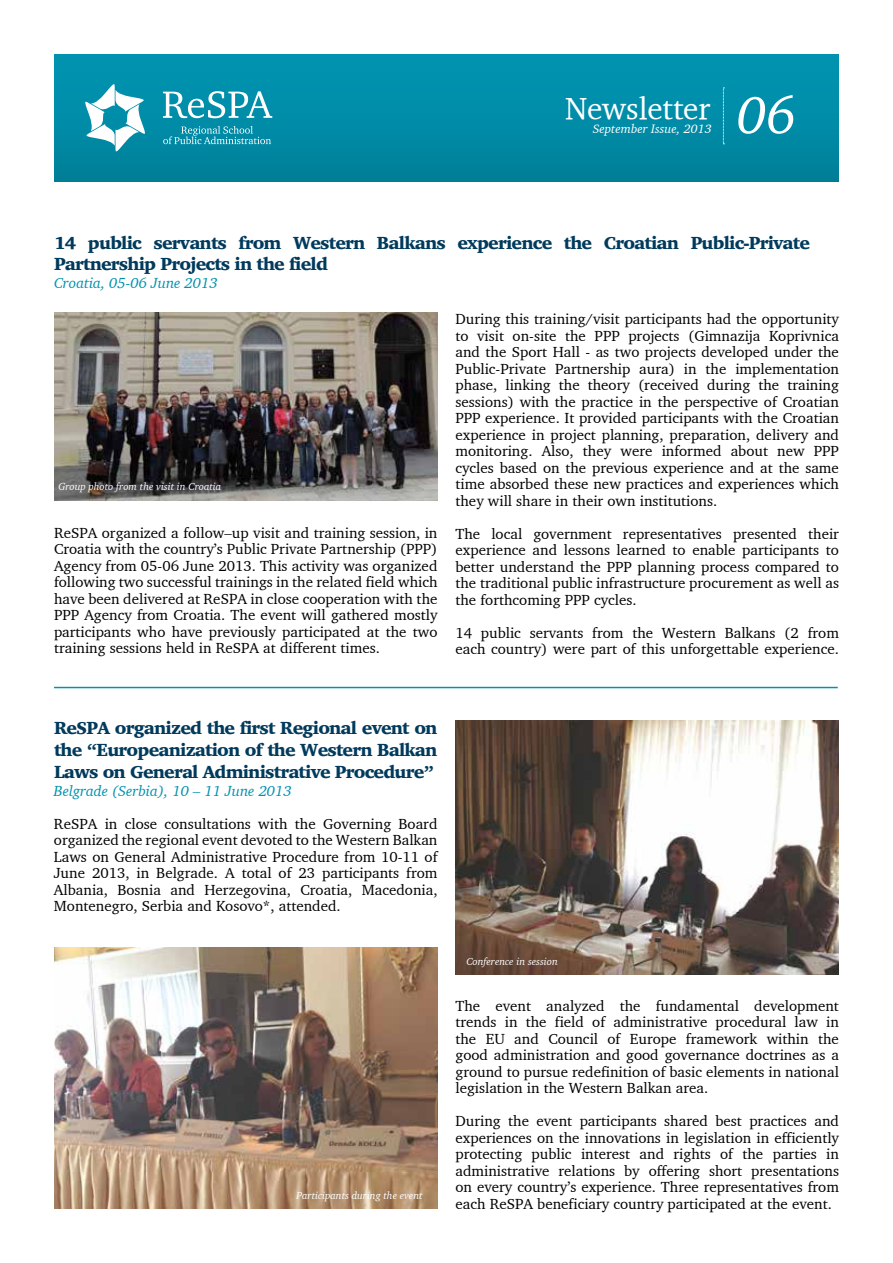
<style>
.page{position:relative;width:893px;height:1263px;background:#fff}
.page>*{position:absolute;margin:0;border:0;box-sizing:border-box;transform-origin:0 0}
.t1{font:italic 53.25px "Charter BT";color:#fff}
.t2{font:31.2px "Charter OSITCTT";color:#fff}
.t3{font:900 18px/21.6px "Charter BT";letter-spacing:-.045em;color:#003a5c}
.t4{font:15px/16.5px "Charter BT";color:#000;text-align:justify}
.t5{font:italic 15px "Charter BT";letter-spacing:-.005em;color:#0092af}
.t6{font:italic 12.6px "Charter BT";color:#fff}
.t7{font:italic 10.5px "Charter BT";letter-spacing:-.005em;color:#fff}
</style>
<div class="page">
<div style="left:54px;top:54px;width:785px;height:128px;background:linear-gradient(to bottom,#0096b3,#00809a)"></div>
<svg style="left:723px;top:88px;width:1px;height:56px"></svg>
<svg style="left:85px;top:84px;width:60px;height:68px"></svg>
<svg style="left:163px;top:91px;width:109px;height:27px"></svg>
<svg style="left:163px;top:126px;width:108px;height:18px"></svg>
<img style="left:54px;top:313px;width:383px;height:187px">
<hr style="left:54px;top:687px;width:784px;height:1px;background:#0092af">
<img style="left:54px;top:947px;width:383px;height:262px">
<img style="left:455px;top:721px;width:384px;height:254px">
<h2 class="t2" style="left:565px;top:89px;width:147px">Newsletter</h2>
<p class="t6" style="left:593px;top:121px;width:120px">September Issue, 2013</p>
<h1 class="t1" style="left:737px;top:81px;width:61px">06</h1>
<p class="t3" style="left:54px;top:231px;width:757px">14 public servants from Western Balkans experience the Croatian Public-Private<br>Partnership Projects in the field</p>
<p class="t5" style="left:54px;top:273px;width:165px">Croatia, 05-06 June 2013</p>
<p class="t4" style="left:455px;top:310px;width:385px">During this training/visit participants had the opportunity to visit on-site the PPP projects (Gimnazija Koprivnica and the Sport Hall - as two projects developed under the Public-Private Partnership aura) in the implementation phase, linking the theory (received during the training sessions) with the practice in the perspective of Croatian PPP experience. It provided participants with the Croatian experience in project planning, preparation, delivery and monitoring. Also, they were informed about new PPP cycles based on the previous experience and at the same time absorbed these new practices and experiences which they will share in their own institutions.</p>
<p class="t4" style="left:455px;top:525px;width:385px">The local government representatives presented their experience and lessons learned to enable participants to better understand the PPP planning process compared to the traditional public infrastructure procurement as well as the forthcoming PPP cycles.</p>
<p class="t4" style="left:455px;top:624px;width:385px">14 public servants from the Western Balkans (2 from each country) were part of this unforgettable experience.</p>
<p class="t7" style="left:58px;top:480px;width:164px">Group photo from the visit in Croatia</p>
<p class="t4" style="left:54px;top:524px;width:385px">ReSPA organized a follow–up visit and training session, in Croatia with the country’s Public Private Partnership (PPP)<br>Agency from 05-06 June 2013. This activity was organized following two successful trainings in the related field which have been delivered at ReSPA in close cooperation with the PPP Agency from Croatia. The event will gathered mostly participants who have previously participated at the two training sessions held in ReSPA at different times.</p>
<p class="t3" style="left:54px;top:717px;width:385px;text-align:justify">ReSPA organized the first Regional event on the “Europeanization of the Western Balkan Laws on General Administrative Procedure”</p>
<p class="t5" style="left:54px;top:781px;width:239px">Belgrade (Serbia), 10 – 11 June 2013</p>
<p class="t4" style="left:54px;top:815px;width:385px">ReSPA in close consultations with the Governing Board organized the regional event devoted to the Western Balkan Laws on General Administrative Procedure from 10-11 of June 2013, in Belgrade. A total of 23 participants from Albania, Bosnia and Herzegovina, Croatia, Macedonia, Montenegro, Serbia and Kosovo*, attended.</p>
<p class="t7" style="left:297px;top:1189px;width:128px">Participants during the event</p>
<p class="t7" style="left:466px;top:955px;width:93px">Conference in session</p>
<p class="t4" style="left:455px;top:997px;width:385px">The event analyzed the fundamental development trends in the field of administrative procedural law in the EU and Council of Europe framework within the good administration and good governance doctrines as a ground to pursue redefinition of basic elements in national legislation in the Western Balkan area.</p>
<p class="t4" style="left:455px;top:1113px;width:385px">During the event participants shared best practices and experiences on the innovations in legislation in efficiently protecting public interest and rights of the parties in administrative relations by offering short presentations on every country’s experience. Three representatives from each ReSPA beneficiary country participated at the event.</p>
</div>
